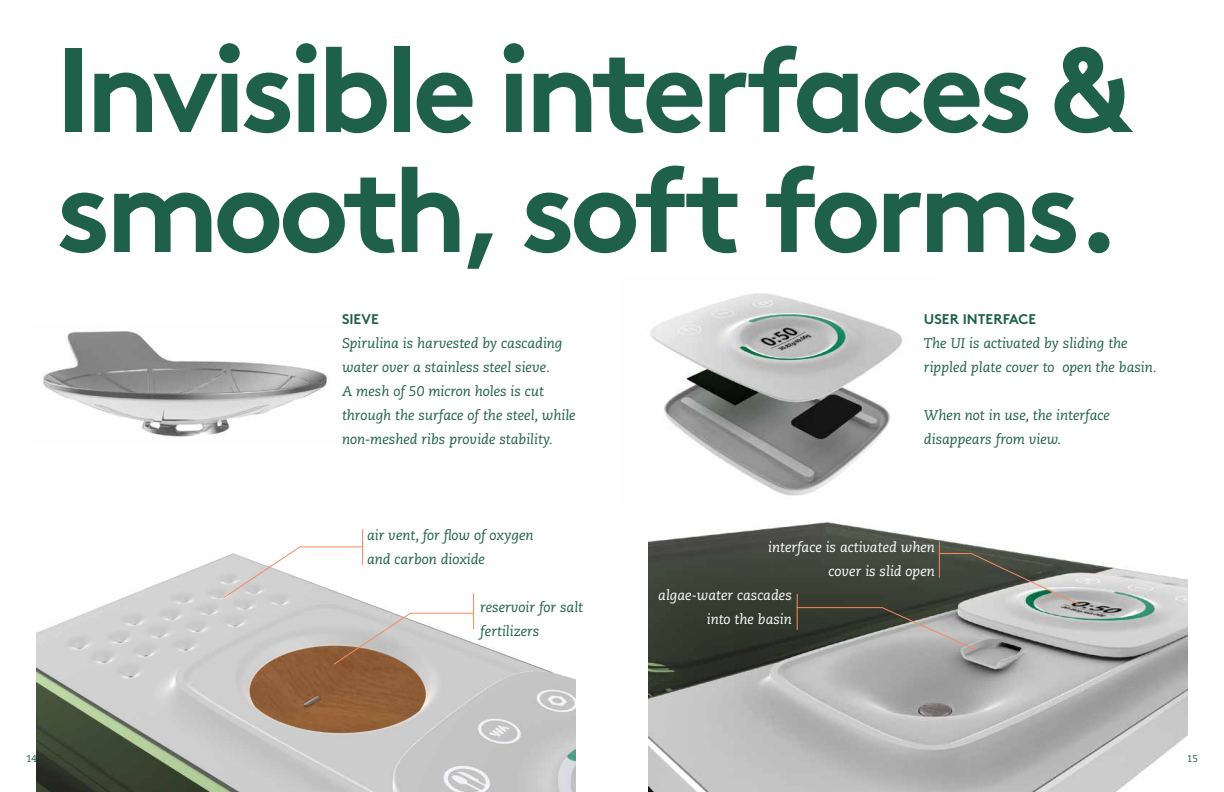
<style>
.page{position:relative;width:1224px;height:792px;background:#fff}
.page>*{position:absolute;margin:0;border:0;box-sizing:border-box;transform-origin:0 0}
.t1{font:700 120px/120px "Brown";letter-spacing:-.05em;color:#1e6049}
.t2{font:italic 14px/24px "Caecilia LT Std";color:#1e6049}
.t3{font:italic 14px "Caecilia LT Std";color:#fff}
.t4{font:700 14px "Brown";color:#1e6049}
.t5{font:10px "Caecilia LT Std";color:#1e6049}
</style>
<div class="page">
<img style="left:43px;top:331px;width:284px;height:106px">
<img style="left:650px;top:293px;width:253px;height:203px">
<img style="left:648px;top:522px;width:540px;height:270px">
<hr style="left:939px;top:542px;width:1px;height:36px;background:#f68b5d">
<svg style="left:796px;top:553px;width:284px;height:98px;background:#70726b"></svg>
<img style="left:36px;top:529px;width:540px;height:263px">
<hr style="left:362px;top:529px;width:1px;height:36px;background:#f68b5d">
<hr style="left:473px;top:593px;width:1px;height:36px;background:#f68b5d">
<svg style="left:222px;top:546px;width:142px;height:53px"></svg>
<svg style="left:333px;top:612px;width:141px;height:54px;background:#cac0ba"></svg>
<h1 class="t1" style="left:56px;top:17px;width:1076px">Invisible interfaces &amp; smooth, soft forms.</h1>
<p class="t4" style="left:342px;top:308px;width:38px">SIEVE</p>
<p class="t2" style="left:342px;top:331px;width:235px">Spirulina is harvested by cascading water over a stainless steel sieve.<br>A mesh of 50 micron holes is cut through the surface of the steel, while non-meshed ribs provide stability.</p>
<p class="t2" style="left:367px;top:523px;width:168px">air vent, for flow of oxygen and carbon dioxide</p>
<p class="t2" style="left:480px;top:595px;width:104px">reservoir for salt fertilizers</p>
<p class="t4" style="left:924px;top:308px;width:114px">USER INTERFACE</p>
<p class="t2" style="left:924px;top:331px;width:234px">The UI is activated by sliding the rippled plate cover to open the basin.</p>
<p class="t2" style="left:924px;top:403px;width:187px">When not in use, the interface disappears from view.</p>
<p class="t3" style="left:768px;top:539px;width:168px">interface is activated when</p>
<p class="t3" style="left:829px;top:563px;width:108px">cover is slid open</p>
<p class="t3" style="left:658px;top:587px;width:135px">algae-water cascades</p>
<p class="t3" style="left:707px;top:611px;width:87px">into the basin</p>
<p class="t5" style="left:26px;top:752px;width:13px">14</p>
<p class="t5" style="left:1187px;top:752px;width:13px">15</p>
</div>
